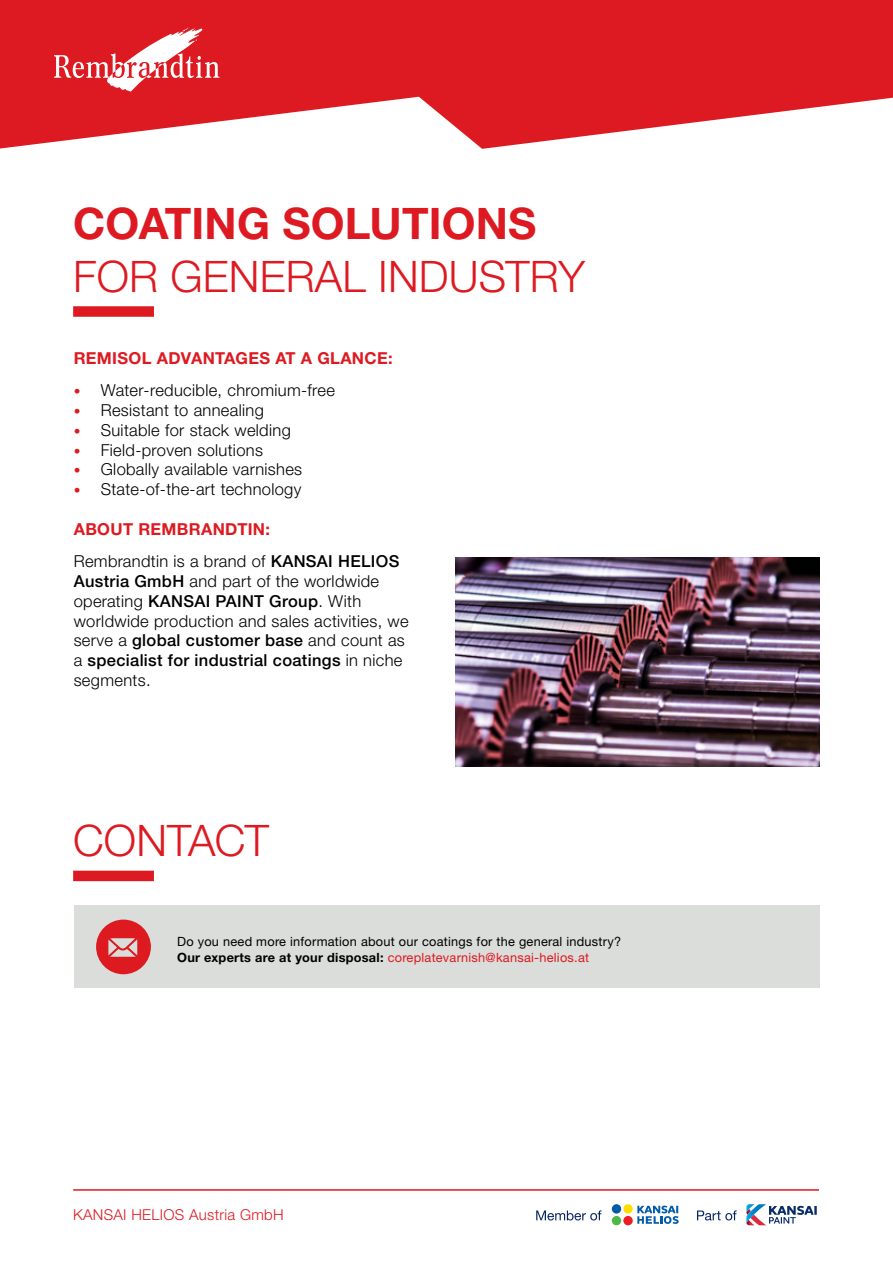
<style>
.page{position:relative;width:893px;height:1263px;background:#fff}
.page>*{position:absolute;margin:0;border:0;box-sizing:border-box;transform-origin:0 0}
.Paragraph_Style_1{font:300 43.5px "Helvetica Neue LTW1 G";letter-spacing:.005em;color:#dd1a21}
.t1{font:700 43.5px "Helvetica Neue LTW1 G";letter-spacing:.005em;color:#dd1a21}
.t2{font:300 16.5px/19.8px "Helvetica Neue LTW1 G";letter-spacing:.02em;color:#000}
.t3{font:700 16.5px "Helvetica Neue LTW1 G";letter-spacing:.02em;color:#dd1a21}
.t4{font:300 15px "Helvetica Neue LTW1 G";letter-spacing:.02em;color:#dd1a21}
.t5{font:12.75px "Helvetica Neue LTW1 G";letter-spacing:.02em;color:#000}
.t6{font:12.75px "Helvetica Neue LTW1 G";letter-spacing:.02em;color:#de1a21}
.s1{font-size:13.5px;color:#dd1a21}
.s2{font-weight:500}
.s3{font-weight:700;color:#000}
</style>
<div class="page">
<svg style="left:0;top:0;width:893px;height:149px;fill:#dd1a21"></svg>
<svg style="left:54px;top:28px;width:165px;height:64px"></svg>
<hr style="left:73px;top:1189px;width:746px;height:2px;background:#dd1a21">
<img style="left:456px;top:557px;width:363px;height:209px">
<div style="left:73px;top:871px;width:81px;height:10px;background:#dd1a21"></div>
<div style="left:73px;top:306px;width:81px;height:11px;background:#dd1a21"></div>
<div style="left:74px;top:906px;width:745px;height:82px;background:#dbddda"></div>
<svg style="left:96px;top:919px;width:55px;height:55px"></svg>
<svg style="left:697px;top:1210px;width:40px;height:10px"></svg>
<svg style="left:536px;top:1210px;width:65px;height:10px"></svg>
<div style="left:623px;top:1204px;width:10px;height:9px;background:#fd0;border-radius:50%"></div>
<div style="left:623px;top:1216px;width:10px;height:9px;background:#ed1d24;border-radius:50%"></div>
<div style="left:612px;top:1204px;width:9px;height:9px;background:#005baa;border-radius:50%"></div>
<div style="left:612px;top:1216px;width:9px;height:9px;background:#50b848;border-radius:50%"></div>
<svg style="left:637px;top:1205px;width:42px;height:19px"></svg>
<svg style="left:746px;top:1204px;width:71px;height:21px"></svg>
<p class="t1" style="left:73px;top:197px;width:465px">COATING SOLUTIONS</p>
<p class="Paragraph_Style_1" style="left:73px;top:250px;width:513px">FOR GENERAL INDUSTRY</p>
<p class="t3" style="left:74px;top:348px;width:320px">REMISOL ADVANTAGES AT A GLANCE:</p>
<p class="t2" style="left:74px;top:380px;width:263px"><span class="s1">•</span> Water-reducible, chromium-free</p>
<p class="t2" style="left:74px;top:400px;width:192px"><span class="s1">•</span> Resistant to annealing</p>
<p class="t2" style="left:74px;top:420px;width:219px"><span class="s1">•</span> Suitable for stack welding</p>
<p class="t2" style="left:74px;top:440px;width:191px"><span class="s1">•</span> Field-proven solutions</p>
<p class="t2" style="left:74px;top:460px;width:230px"><span class="s1">•</span> Globally available varnishes</p>
<p class="t2" style="left:74px;top:479px;width:229px"><span class="s1">•</span> State-of-the-art technology</p>
<p class="t3" style="left:74px;top:519px;width:198px">ABOUT REMBRANDTIN:</p>
<p class="t2" style="left:74px;top:551px;width:336px">Rembrandtin is a brand of <span class="s2">KANSAI HELIOS Austria GmbH</span> and part of the worldwide operating <span class="s2">KANSAI PAINT Group</span>. With worldwide production and sales activities, we serve a <span class="s2">global customer base</span> and count as a <span class="s2">specialist for industrial coatings</span> in niche segments.</p>
<p class="Paragraph_Style_1" style="left:73px;top:814px;width:197px">CONTACT</p>
<p class="t5" style="left:177px;top:934px;width:445px">Do you need more information about our coatings for the general industry?</p>
<p class="t6" style="left:177px;top:949px;width:413px"><span class="s3">Our experts are at your disposal:</span> coreplatevarnish@kansai-helios.at</p>
<p class="t4" style="left:73px;top:1205px;width:212px">KANSAI HELIOS Austria GmbH</p>
</div>
